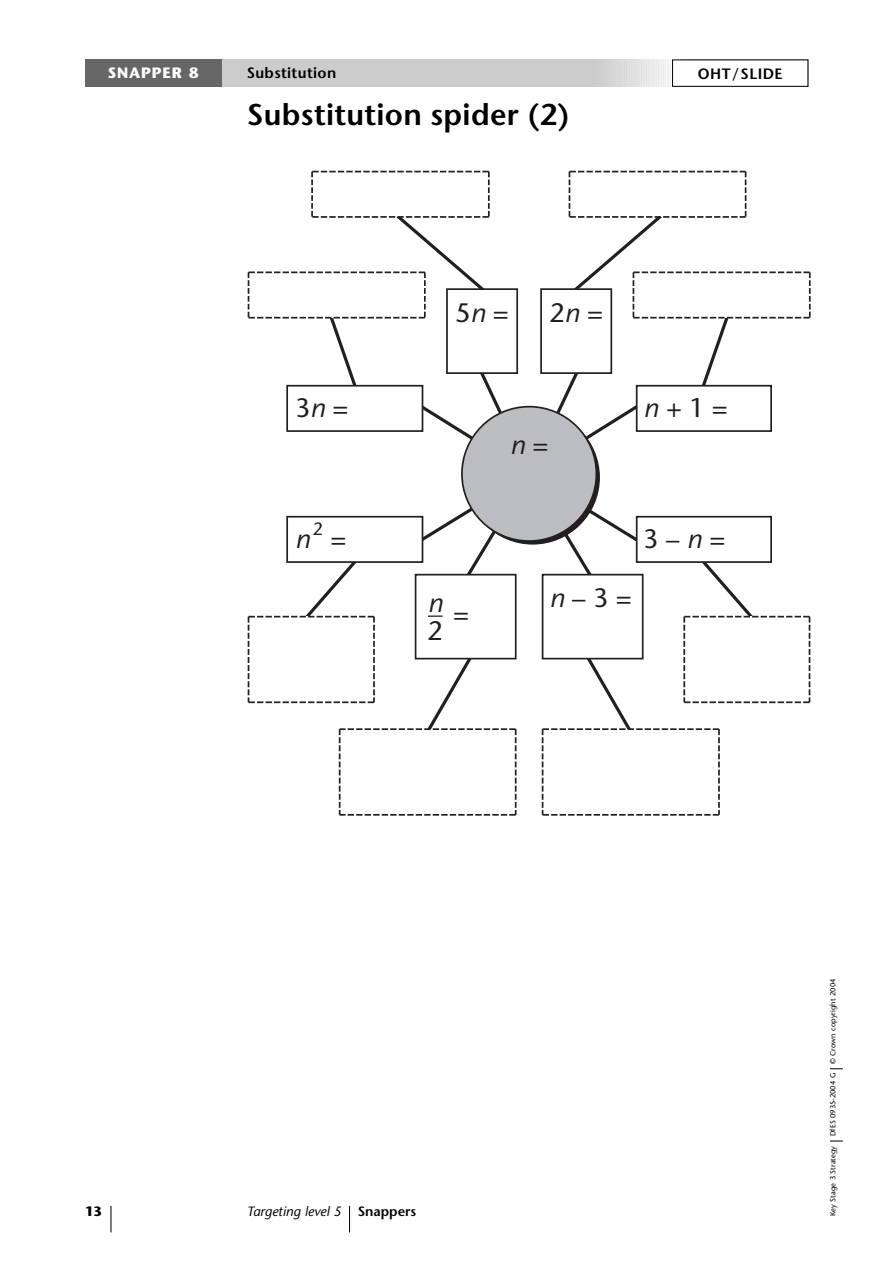
<style>
.page{position:relative;width:893px;height:1263px;background:#fff}
.page>*{position:absolute;margin:0;border:0;box-sizing:border-box;transform-origin:0 0}
.t1{font:600 30px "Stone Sans";letter-spacing:.01em;color:#000}
.t2{font:26.7px "Stone Sans";color:#231f20}
.t3{font:italic 26.7px "Stone Sans";color:#231f20}
.t4{font:17.7px "Stone Sans";color:#231f20}
.t5{font:600 15px "Stone Sans";letter-spacing:.025em;color:#000}
.t6{font:700 15px "Stone Sans";letter-spacing:.065em;color:#fff}
.t7{font:italic 13.5px "Stone Sans";color:#000}
.t8{font:700 13.5px "Stone Sans";color:#000}
.t9{font:7.5px "Stone Sans";letter-spacing:.005em;color:#000}
.s1{font-style:italic}
.s2{font-style:normal}
.s3{font-weight:600;font-style:normal}
</style>
<div class="page">
<div style="left:85px;top:60px;width:723px;height:27px;background:#ccc"></div>
<svg style="left:349px;top:1206px;width:1px;height:26px"></svg>
<svg style="left:830px;top:1068px;width:12px;height:1px"></svg>
<svg style="left:830px;top:1141px;width:12px;height:1px"></svg>
<svg style="left:111px;top:1206px;width:1px;height:26px"></svg>
<div style="left:85px;top:60px;width:136px;height:27px;background:#666"></div>
<svg style="left:613px;top:60px;width:59px;height:27px"></svg>
<div style="left:673px;top:60px;width:134px;height:26px;background:#fff"></div>
<div style="left:672px;top:60px;width:136px;height:27px;border:1px solid #000"></div>
<svg style="left:301px;top:210px;width:456px;height:526px"></svg>
<svg style="left:465px;top:410px;width:135px;height:135px"></svg>
<div style="left:462px;top:407px;width:134px;height:134px;background:#bcbdc0;border-radius:50%"></div>
<div style="left:447px;top:289px;width:70px;height:84px;background:#fff"></div>
<div style="left:446px;top:288px;width:72px;height:86px;border:2px solid #231f20"></div>
<div style="left:541px;top:289px;width:70px;height:84px;background:#fff"></div>
<div style="left:540px;top:288px;width:72px;height:86px;border:2px solid #231f20"></div>
<div style="left:287px;top:386px;width:135px;height:45px;background:#fff"></div>
<div style="left:286px;top:385px;width:137px;height:47px;border:2px solid #231f20"></div>
<div style="left:636px;top:386px;width:135px;height:45px;background:#fff"></div>
<div style="left:636px;top:385px;width:136px;height:47px;border:2px solid #231f20"></div>
<div style="left:287px;top:517px;width:135px;height:45px;background:#fff"></div>
<div style="left:286px;top:516px;width:137px;height:47px;border:2px solid #231f20"></div>
<div style="left:636px;top:517px;width:135px;height:45px;background:#fff"></div>
<div style="left:636px;top:516px;width:136px;height:47px;border:2px solid #231f20"></div>
<div style="left:415px;top:575px;width:100px;height:84px;background:#fff"></div>
<div style="left:415px;top:574px;width:101px;height:85px;border:2px solid #231f20"></div>
<div style="left:542px;top:575px;width:100px;height:84px;background:#fff"></div>
<div style="left:541px;top:574px;width:102px;height:85px;border:2px solid #231f20"></div>
<svg style="left:248px;top:616px;width:127px;height:87px"></svg>
<svg style="left:683px;top:616px;width:127px;height:87px"></svg>
<svg style="left:339px;top:728px;width:177px;height:88px"></svg>
<svg style="left:541px;top:728px;width:178px;height:88px"></svg>
<svg style="left:311px;top:171px;width:178px;height:47px"></svg>
<svg style="left:568px;top:171px;width:178px;height:47px"></svg>
<svg style="left:632px;top:272px;width:178px;height:47px"></svg>
<svg style="left:248px;top:272px;width:177px;height:47px"></svg>
<svg style="left:428px;top:616px;width:14px;height:1px"></svg>
<h3 class="t5" style="left:247px;top:67px;width:91px">Substitution</h3>
<h3 class="t6" style="left:108px;top:67px;width:92px">SNAPPER 8</h3>
<h3 class="t5" style="left:697px;top:68px;width:86px">OHT/SLIDE</h3>
<h1 class="t1" style="left:247px;top:103px;width:324px">Substitution spider (2)</h1>
<h2 class="t2" style="left:455px;top:302px;width:55px">5<span class="s1">n</span> =</h2>
<h2 class="t2" style="left:549px;top:302px;width:55px">2<span class="s1">n</span> =</h2>
<h2 class="t2" style="left:295px;top:397px;width:55px">3<span class="s1">n</span> =</h2>
<h2 class="t2" style="left:644px;top:397px;width:85px"><span class="s1">n</span> + 1 =</h2>
<h2 class="t3" style="left:510px;top:434px;width:39px">n <span class="s2">=</span></h2>
<h3 class="t4" style="left:313px;top:522px;width:12px">2</h3>
<h2 class="t3" style="left:295px;top:528px;width:16px">n</h2>
<h2 class="t2" style="left:331px;top:528px;width:17px">=</h2>
<h2 class="t2" style="left:643px;top:528px;width:83px">3 – <span class="s1">n</span> =</h2>
<h2 class="t3" style="left:428px;top:592px;width:16px">n</h2>
<h2 class="t2" style="left:549px;top:588px;width:83px"><span class="s1">n</span> – 3 =</h2>
<h2 class="t2" style="left:453px;top:603px;width:17px">=</h2>
<h2 class="t2" style="left:427px;top:620px;width:17px">2</h2>
<h3 class="t8" style="left:85px;top:1206px;width:19px">13</h3>
<h3 class="t7" style="left:247px;top:1206px;width:171px">Targeting level 5 <span class="s3">Snappers</span></h3>
<p class="t9" style="left:830px;top:1136px;width:159px;rotate:-90deg">DfES 0935-2004 G © Crown copyright 2004</p>
<p class="t9" style="left:830px;top:1216px;width:72px;rotate:-90deg">Key Stage 3 Strategy</p>
</div>
